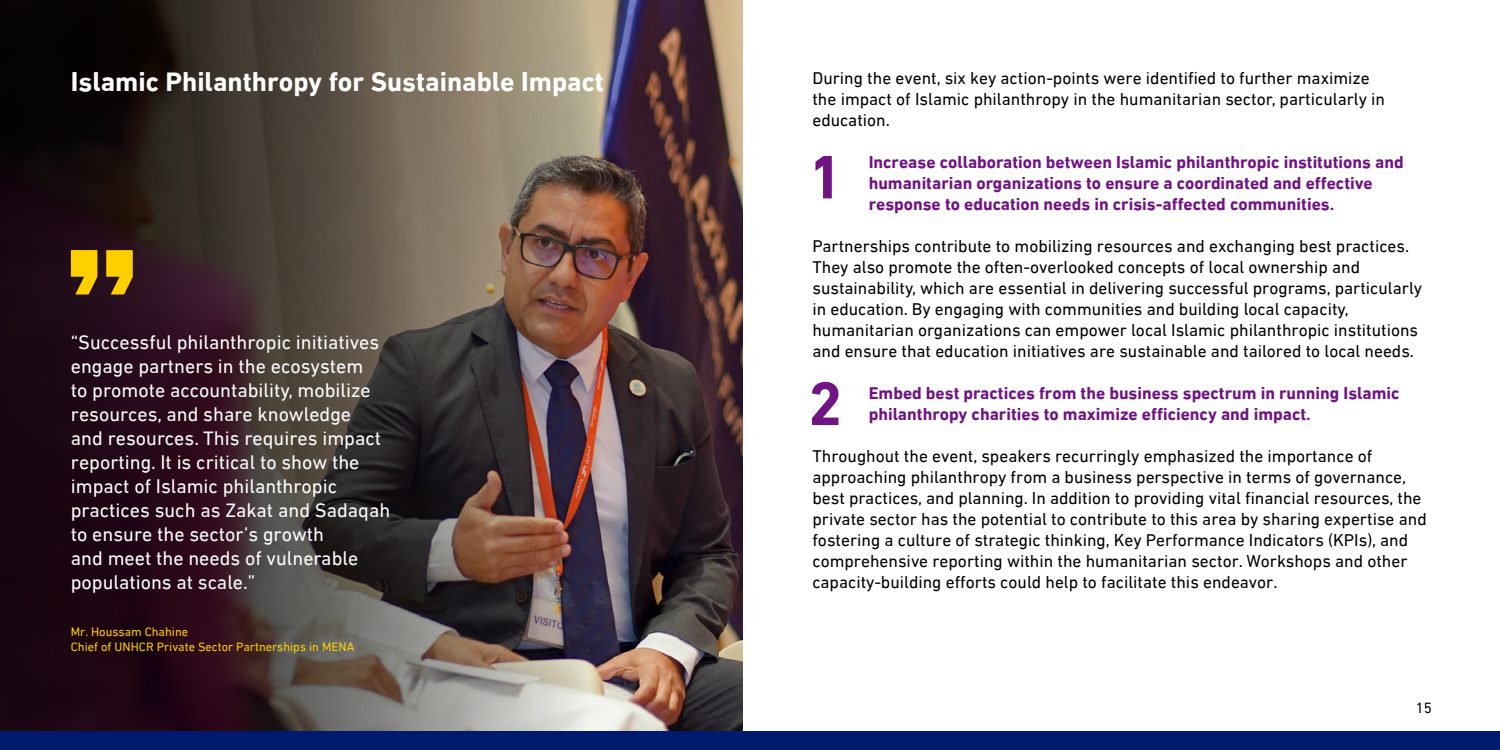
<style>
.page{position:relative;width:1500px;height:750px;background:#fff}
.page>*{position:absolute;margin:0;border:0;box-sizing:border-box;transform-origin:0 0}
.t1{font:700 62.5px "DIN Next LT Arabic";color:#701383}
.t2{font:700 27.5px "DIN Next LT Arabic";color:#fff}
.t3{font:20px/24px "DIN Next LT Arabic";color:#fff}
.t4{font:17.5px/21px "DIN Next LT Arabic";color:#000}
.t5{font:700 17.5px/21px "DIN Next LT Arabic";color:#701383}
.t6{font:15px "DIN Next LT Arabic";color:#000}
.t7{font:12.5px/15px "DIN Next LT Arabic";color:#ffcf00}
</style>
<div class="page">
<img style="left:650px;top:0;width:93px;height:732px">
<img style="left:0;top:0;width:650px;height:750px">
<div style="left:1px;top:732px;width:1499px;height:18px;background:#001a70"></div>
<svg style="left:71px;top:250px;width:26px;height:45px"></svg>
<svg style="left:106px;top:250px;width:27px;height:45px"></svg>
<h2 class="t2" style="left:71px;top:66px;width:535px">Islamic Philanthropy for Sustainable Impact</h2>
<p class="t3" style="left:71px;top:330px;width:321px">“Successful philanthropic initiatives engage partners in the ecosystem<br>to promote accountability, mobilize resources, and share knowledge<br>and resources. This requires impact reporting. It is critical to show the impact of Islamic philanthropic practices such as Zakat and Sadaqah to ensure the sector’s growth<br>and meet the needs of vulnerable populations at scale.”</p>
<p class="t7" style="left:71px;top:624px;width:285px">Mr. Houssam Chahine<br>Chief of UNHCR Private Sector Partnerships in MENA</p>
<p class="t4" style="left:812px;top:67px;width:574px">During the event, six key action-points were identified to further maximize the impact of Islamic philanthropy in the humanitarian sector, particularly in education.</p>
<p class="t5" style="left:869px;top:151px;width:536px">Increase collaboration between Islamic philanthropic institutions and humanitarian organizations to ensure a coordinated and effective response to education needs in crisis-affected communities.</p>
<p class="t4" style="left:812px;top:235px;width:611px">Partnerships contribute to mobilizing resources and exchanging best practices.<br>They also promote the often-overlooked concepts of local ownership and sustainability, which are essential in delivering successful programs, particularly in education. By engaging with communities and building local capacity, humanitarian organizations can empower local Islamic philanthropic institutions and ensure that education initiatives are sustainable and tailored to local needs.</p>
<p class="t5" style="left:869px;top:382px;width:532px">Embed best practices from the business spectrum in running Islamic philanthropy charities to maximize efficiency and impact.</p>
<p class="t4" style="left:812px;top:445px;width:616px">Throughout the event, speakers recurringly emphasized the importance of approaching philanthropy from a business perspective in terms of governance, best practices, and planning. In addition to providing vital financial resources, the private sector has the potential to contribute to this area by sharing expertise and fostering a culture of strategic thinking, Key Performance Indicators (KPIs), and comprehensive reporting within the humanitarian sector. Workshops and other capacity-building efforts could help to facilitate this endeavor.</p>
<h1 class="t1" style="left:808px;top:140px;width:36px">1</h1>
<h1 class="t1" style="left:808px;top:367px;width:36px">2</h1>
<p class="t6" style="left:1416px;top:699px;width:18px">15</p>
</div>
